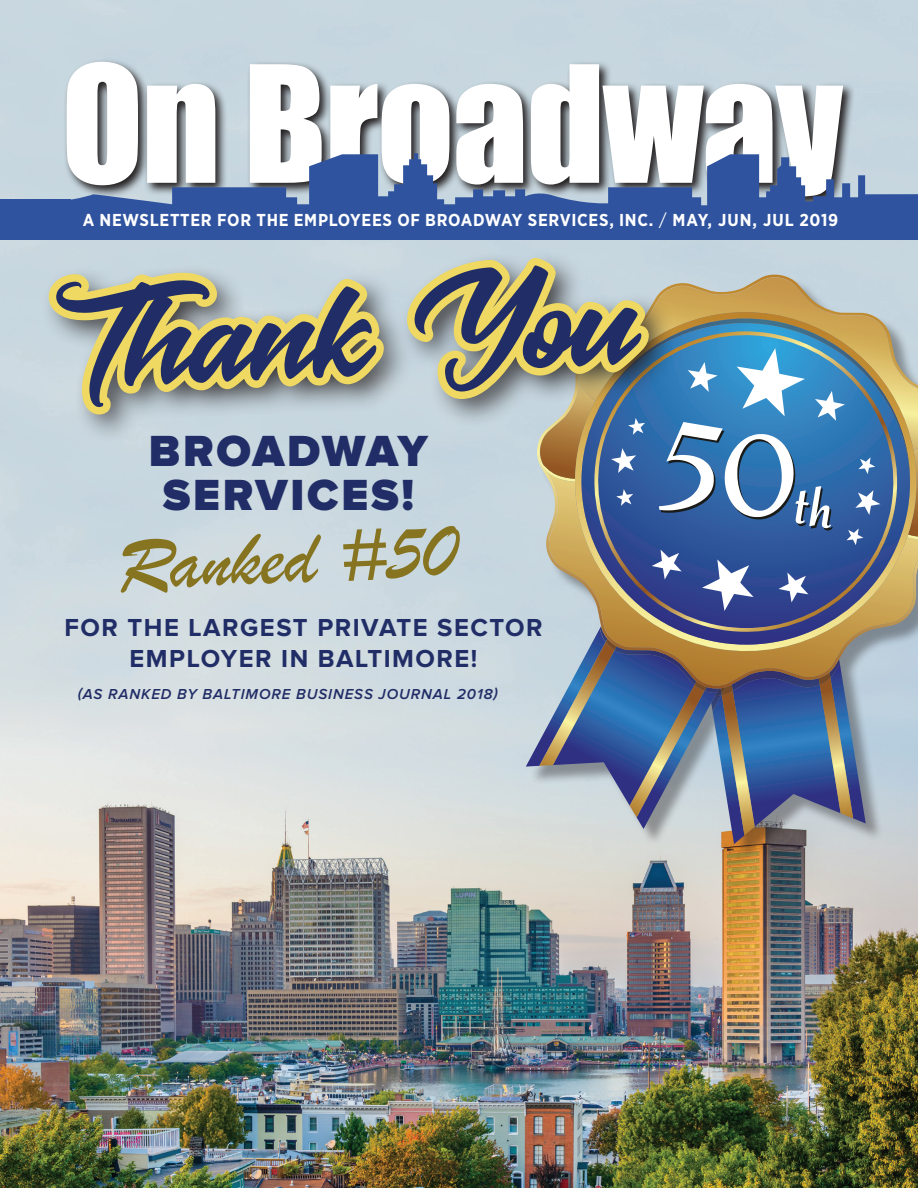
<style>
.page{position:relative;width:918px;height:1188px;background:#fff}
.page>*{position:absolute;margin:0;border:0;box-sizing:border-box;transform-origin:0 0}
.t1{font:162.75px "Baksoda Demo";color:#212d66}
.t2{font:80.1px "Brush Script";color:#877421}
.t3{font:900 45.15px "Proxima Nova";letter-spacing:.06em;color:#212d66}
.t4{font:900 45.15px "Proxima Nova";letter-spacing:.04em;color:#212d66}
.t5{font:700 25.5px/31.5px "Proxima Nova";letter-spacing:.06em;color:#212d66;text-align:center}
.t6{font:700 17.25px "Gotham Narrow";letter-spacing:.04em;color:#fff}
.t7{font:italic 600 15px "Proxima Nova";letter-spacing:.06em;color:#212d66}
.s1{font-weight:400}
</style>
<div class="page">
<img style="left:0;top:0;width:918px;height:1188px">
<svg style="left:63px;top:58px;width:792px;height:142px;background:#c0cfd7"></svg>
<svg style="left:67px;top:62px;width:776px;height:91px"></svg>
<svg style="left:67px;top:153px;width:851px;height:60px"></svg>
<div style="left:0;top:200px;width:71px;height:35px;background:#2f539f"></div>
<div style="left:0;top:213px;width:918px;height:27px;background:#2f539f"></div>
<div style="left:529px;top:277px;width:389px;height:585px;background:#231f20;opacity:.4"></div>
<svg style="left:574px;top:689px;width:292px;height:155px;background:#7187a3"></svg>
<svg style="left:574px;top:663px;width:344px;height:23px;background:#77767f"></svg>
<svg style="left:574px;top:509px;width:344px;height:148px;background:#ac9a76"></svg>
<svg style="left:888px;top:310px;width:30px;height:199px;background:#ccc5a0"></svg>
<svg style="left:583px;top:324px;width:326px;height:319px;background:#8e867b"></svg>
<div style="left:40px;top:250px;width:638px;height:194px;background:#c7d7df"></div>
<img style="left:96px;top:460px;width:118px;height:606px">
<svg style="left:36px;top:262px;width:359px;height:198px"></svg>
<svg style="left:395px;top:240px;width:179px;height:780px;background:#b6c4bf"></svg>
<svg style="left:505px;top:275px;width:383px;height:340px;background:#7c929f"></svg>
<p class="t6" style="left:83px;top:209px;width:757px">A NEWSLETTER FOR THE EMPLOYEES OF BROADWAY SERVICES, INC. <span class="s1">/</span> MAY, JUN, JUL 2019</p>
<p class="t1" style="left:55px;top:251px;width:578px;rotate:-2deg">Thank You</p>
<p class="t4" style="left:149px;top:430px;width:281px">BROADWAY</p>
<p class="t3" style="left:163px;top:475px;width:253px">SERVICES!</p>
<p class="t2" style="left:114px;top:513px;width:342px;rotate:-3deg">Ranked #50</p>
<p class="t5" style="left:64px;top:613px;width:480px">FOR THE LARGEST PRIVATE SECTOR<br>EMPLOYER IN BALTIMORE!</p>
<p class="t7" style="left:78px;top:687px;width:421px">(AS RANKED BY BALTIMORE BUSINESS JOURNAL 2018)</p>
</div>
